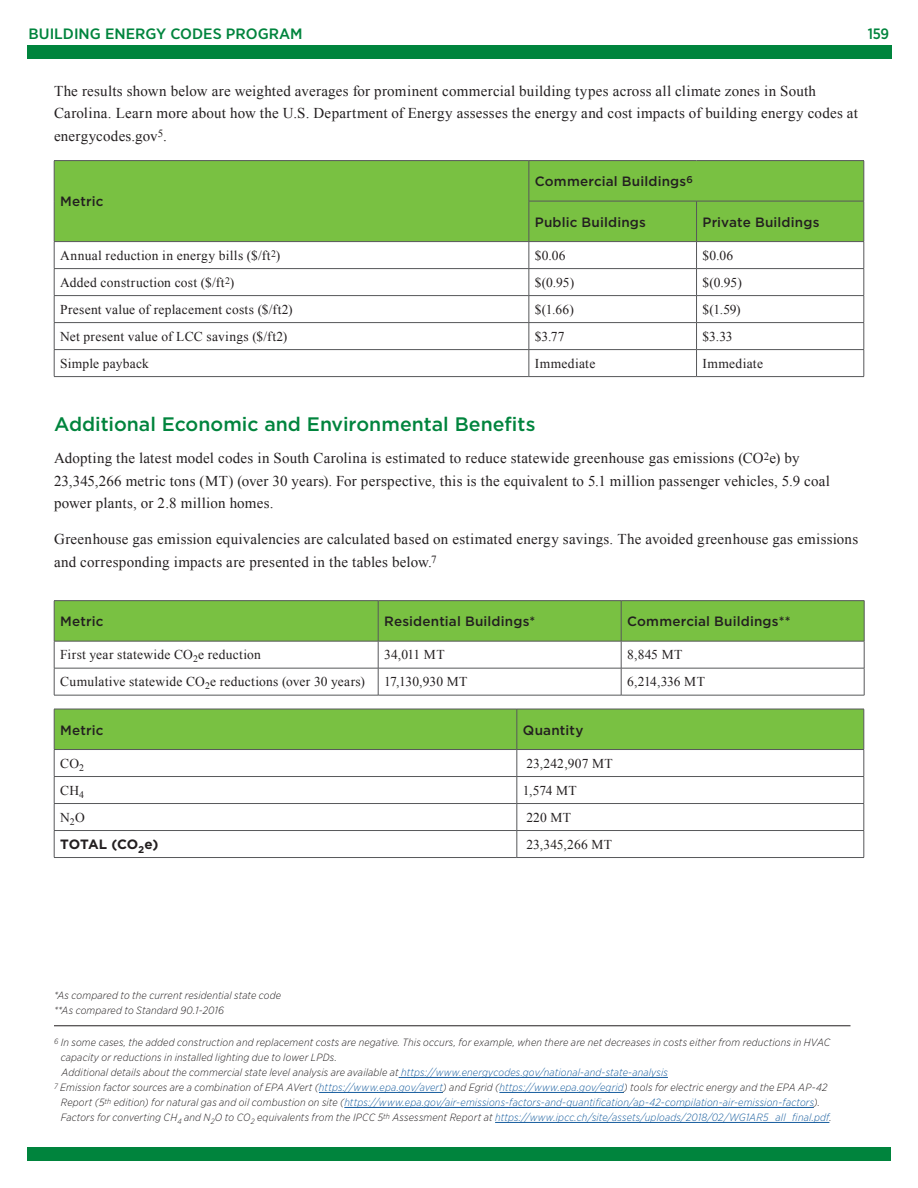
<style>
.page{position:relative;width:918px;height:1188px;background:#fff}
.page>*{position:absolute;margin:0;border:0;box-sizing:border-box;transform-origin:0 0}
.subhead_1{font:500 19.5px "Gotham";color:#00843d}
.body_text{font:15px/22.5px "Times New Roman";letter-spacing:.015em;color:#231f20}
.t1{font:500 15px "Gotham Narrow";color:#00843d;scale:1.1 1}
.t2{font:500 15px "Gotham Narrow";color:#00843d}
.table_text{font:13.5px "Times New Roman";letter-spacing:.02em;color:#231f20}
.table_header{font:500 13.5px "Gotham";letter-spacing:.01em;color:#231f20}
.table_header-2{font:700 13.5px "Gotham";letter-spacing:-.005em;color:#231f20}
.footnote_contd{font:italic 300 10.5px/15px "Gotham Narrow";letter-spacing:.015em;color:#231f20}
.footnote{font:italic 300 10.5px/15px "Gotham Narrow";letter-spacing:.015em;color:#231f20}
.s1{color:#175d9e}
</style>
<div class="page">
<div style="left:55px;top:161px;width:809px;height:80px;background:#79c142"></div>
<hr style="left:54px;top:160px;width:475px;height:1px;background:#57585a">
<hr style="left:54px;top:161px;width:1px;height:40px;background:#57585a">
<hr style="left:54px;top:201px;width:1px;height:40px;background:#57585a">
<hr style="left:529px;top:160px;width:168px;height:1px;background:#57585a">
<hr style="left:529px;top:161px;width:1px;height:40px;background:#57585a">
<hr style="left:697px;top:160px;width:167px;height:1px;background:#57585a">
<hr style="left:864px;top:161px;width:1px;height:40px;background:#57585a">
<hr style="left:529px;top:201px;width:168px;height:1px;background:#57585a">
<hr style="left:529px;top:201px;width:1px;height:40px;background:#57585a">
<hr style="left:697px;top:201px;width:167px;height:1px;background:#57585a">
<hr style="left:696px;top:201px;width:1px;height:40px;background:#57585a">
<hr style="left:864px;top:201px;width:1px;height:40px;background:#57585a">
<hr style="left:54px;top:241px;width:475px;height:1px;background:#57585a">
<hr style="left:529px;top:241px;width:168px;height:1px;background:#57585a">
<hr style="left:697px;top:241px;width:167px;height:1px;background:#57585a">
<hr style="left:54px;top:268px;width:475px;height:1px;background:#57585a">
<hr style="left:529px;top:268px;width:168px;height:1px;background:#57585a">
<hr style="left:697px;top:268px;width:167px;height:1px;background:#57585a">
<hr style="left:54px;top:295px;width:475px;height:1px;background:#57585a">
<hr style="left:529px;top:295px;width:168px;height:1px;background:#57585a">
<hr style="left:697px;top:295px;width:167px;height:1px;background:#57585a">
<hr style="left:54px;top:322px;width:475px;height:1px;background:#57585a">
<hr style="left:529px;top:322px;width:168px;height:1px;background:#57585a">
<hr style="left:697px;top:322px;width:167px;height:1px;background:#57585a">
<hr style="left:54px;top:349px;width:475px;height:1px;background:#57585a">
<svg style="left:54px;top:242px;width:1px;height:134px"></svg>
<hr style="left:529px;top:349px;width:168px;height:1px;background:#57585a">
<svg style="left:529px;top:242px;width:1px;height:134px"></svg>
<hr style="left:697px;top:349px;width:167px;height:1px;background:#57585a">
<svg style="left:696px;top:242px;width:1px;height:134px"></svg>
<svg style="left:864px;top:242px;width:1px;height:134px"></svg>
<hr style="left:54px;top:376px;width:475px;height:1px;background:#57585a">
<hr style="left:529px;top:376px;width:168px;height:1px;background:#57585a">
<hr style="left:697px;top:376px;width:167px;height:1px;background:#57585a">
<hr style="left:54px;top:600px;width:324px;height:1px;background:#57585a">
<hr style="left:378px;top:600px;width:243px;height:1px;background:#57585a">
<hr style="left:621px;top:600px;width:243px;height:1px;background:#57585a">
<svg style="left:54px;top:601px;width:811px;height:94px"></svg>
<hr style="left:54px;top:695px;width:324px;height:1px;background:#57585a">
<hr style="left:378px;top:695px;width:243px;height:1px;background:#57585a">
<hr style="left:621px;top:695px;width:243px;height:1px;background:#57585a">
<svg style="left:54px;top:709px;width:811px;height:148px"></svg>
<hr style="left:54px;top:857px;width:463px;height:1px;background:#57585a">
<hr style="left:517px;top:857px;width:347px;height:1px;background:#57585a">
<hr style="left:54px;top:1025px;width:796px;height:1px;background:#231f20">
<hr style="left:399px;top:1077px;width:269px;height:1px;background:#175d9e">
<hr style="left:319px;top:1092px;width:124px;height:1px;background:#175d9e">
<hr style="left:499px;top:1092px;width:125px;height:1px;background:#175d9e">
<hr style="left:344px;top:1107px;width:470px;height:1px;background:#175d9e">
<hr style="left:495px;top:1122px;width:334px;height:1px;background:#175d9e">
<div style="left:27px;top:45px;width:865px;height:13px;background:#00843d"></div>
<div style="left:27px;top:1147px;width:864px;height:14px;background:#00843d"></div>
<h2 class="t1" style="left:29px;top:24px;width:251px">BUILDING ENERGY CODES PROGRAM</h2>
<h2 class="t2" style="left:868px;top:24px;width:23px">159</h2>
<p class="body_text" style="left:54px;top:79px;width:805px">The results shown below are weighted averages for prominent commercial building types across all climate zones in South<br>Carolina. Learn more about how the U.S. Department of Energy assesses the energy and cost impacts of building energy codes at energycodes.gov<sup>5</sup>.</p>
<p class="table_header" style="left:60px;top:193px;width:45px">Metric</p>
<p class="table_header" style="left:535px;top:173px;width:160px">Commercial Buildings<sup>6</sup></p>
<p class="table_header" style="left:535px;top:213px;width:113px">Public Buildings</p>
<p class="table_header" style="left:703px;top:213px;width:118px">Private Buildings</p>
<p class="table_text" style="left:60px;top:246px;width:222px">Annual reduction in energy bills ($/ft<sup>2</sup>)</p>
<p class="table_text" style="left:535px;top:246px;width:32px">$0.06</p>
<p class="table_text" style="left:703px;top:246px;width:32px">$0.06</p>
<p class="table_text" style="left:60px;top:273px;width:176px">Added construction cost ($/ft<sup>2</sup>)</p>
<p class="table_text" style="left:535px;top:273px;width:41px">$(0.95)</p>
<p class="table_text" style="left:703px;top:273px;width:41px">$(0.95)</p>
<p class="table_text" style="left:60px;top:300px;width:234px">Present value of replacement costs ($/ft2)</p>
<p class="table_text" style="left:535px;top:300px;width:41px">$(1.66)</p>
<p class="table_text" style="left:703px;top:300px;width:40px">$(1.59)</p>
<p class="table_text" style="left:60px;top:327px;width:229px">Net present value of LCC savings ($/ft2)</p>
<p class="table_text" style="left:535px;top:327px;width:31px">$3.77</p>
<p class="table_text" style="left:703px;top:327px;width:32px">$3.33</p>
<p class="table_text" style="left:60px;top:354px;width:90px">Simple payback</p>
<p class="table_text" style="left:535px;top:354px;width:62px">Immediate</p>
<p class="table_text" style="left:703px;top:354px;width:62px">Immediate</p>
<p class="subhead_1" style="left:54px;top:411px;width:483px">Additional Economic and Environmental Benefits</p>
<p class="body_text" style="left:54px;top:447px;width:777px">Adopting the latest model codes in South Carolina is estimated to reduce statewide greenhouse gas emissions (CO<sup>2</sup>e) by<br>23,345,266 metric tons (MT) (over 30 years). For perspective, this is the equivalent to 5.1 million passenger vehicles, 5.9 coal power plants, or 2.8 million homes.</p>
<p class="body_text" style="left:54px;top:528px;width:806px">Greenhouse gas emission equivalencies are calculated based on estimated energy savings. The avoided greenhouse gas emissions and corresponding impacts are presented in the tables below.<sup>7</sup></p>
<p class="table_header" style="left:60px;top:613px;width:45px">Metric</p>
<p class="table_header" style="left:384px;top:613px;width:153px">Residential Buildings*</p>
<p class="table_header" style="left:627px;top:613px;width:165px">Commercial Buildings**</p>
<p class="table_text" style="left:60px;top:646px;width:202px">First year statewide CO<sub>2</sub>e reduction</p>
<p class="table_text" style="left:384px;top:646px;width:62px">34,011 MT</p>
<p class="table_text" style="left:627px;top:646px;width:57px">8,845 MT</p>
<p class="table_text" style="left:60px;top:673px;width:306px">Cumulative statewide CO<sub>2</sub>e reductions (over 30 years)</p>
<p class="table_text" style="left:384px;top:673px;width:85px">17,130,930 MT</p>
<p class="table_text" style="left:627px;top:673px;width:79px">6,214,336 MT</p>
<p class="table_header" style="left:60px;top:721px;width:45px">Metric</p>
<p class="table_header" style="left:523px;top:721px;width:62px">Quantity</p>
<p class="table_text" style="left:60px;top:754px;width:25px">CO<sub>2</sub></p>
<p class="table_text" style="left:526px;top:754px;width:88px">23,242,907 MT</p>
<p class="table_text" style="left:60px;top:781px;width:25px">CH<sub>4</sub></p>
<p class="table_text" style="left:523px;top:781px;width:55px">1,574 MT</p>
<p class="table_text" style="left:60px;top:808px;width:26px">N<sub>2</sub>O</p>
<p class="table_text" style="left:526px;top:808px;width:46px">220 MT</p>
<p class="table_header-2" style="left:60px;top:836px;width:100px">TOTAL (CO<sub>2</sub>e)</p>
<p class="table_text" style="left:526px;top:835px;width:87px">23,345,266 MT</p>
<p class="footnote_contd" style="left:54px;top:987px;width:229px">*As compared to the current residential state code</p>
<p class="footnote_contd" style="left:54px;top:1002px;width:171px">**As compared to Standard 90.1-2016</p>
<p class="footnote" style="left:61px;top:1035px;width:771px;text-indent:-7px"><sup>6</sup> In some cases, the added construction and replacement costs are negative. This occurs, for example, when there are net decreases in costs either from reductions in HVAC capacity or reductions in installed lighting due to lower LPDs.</p>
<p class="footnote_contd" style="left:61px;top:1065px;width:608px">Additional details about the commercial state level analysis are available at <span class="s1">https://www.energycodes.gov/national-and-state-analysis</span></p>
<p class="footnote_contd" style="left:61px;top:1080px;width:772px;text-indent:-7px"><sup>7</sup> Emission factor sources are a combination of EPA AVert (<span class="s1">https://www.epa.gov/avert</span>) and Egrid (<span class="s1">https://www.epa.gov/egrid</span>) tools for electric energy and the EPA AP-42<br>Report (5<sup>th</sup> edition) for natural gas and oil combustion on site (<span class="s1">https://www.epa.gov/air-emissions-factors-and-quantification/ap-42-compilation-air-emission-factors</span>).<br>Factors for converting CH<sub>4</sub> and N<sub>2</sub>O to CO<sub>2</sub> equivalents from the IPCC 5<sup>th</sup> Assessment Report at <span class="s1">https://www.ipcc.ch/site/assets/uploads/2018/02/WG1AR5_all_final.pdf</span>.</p>
</div>
